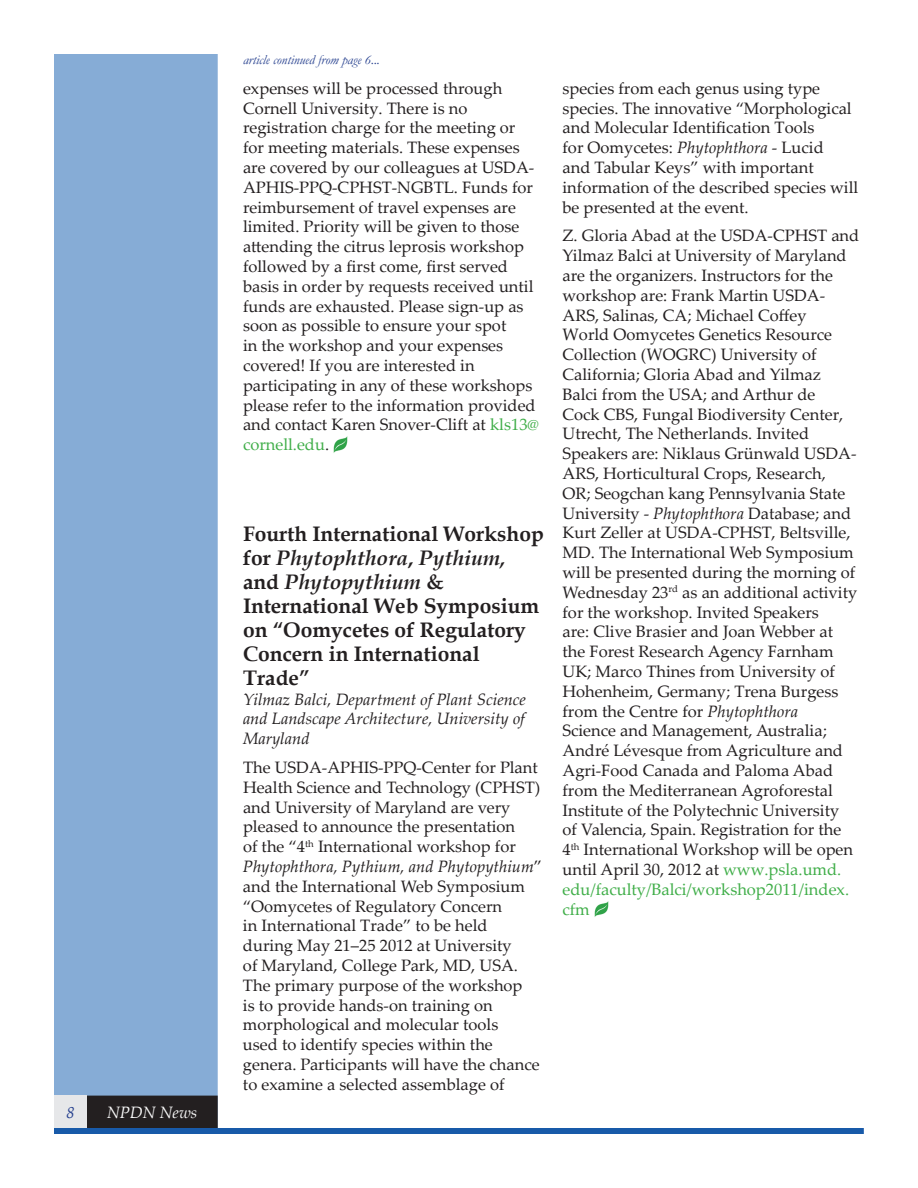
<style>
.page{position:relative;width:918px;height:1188px;background:#fff}
.page>*{position:absolute;margin:0;border:0;box-sizing:border-box;transform-origin:0 0}
.t1{font:700 21px/24px "Book Antiqua";color:#231f20}
.t2{font:16.5px/19.8px "Palatino Linotype";color:#231f20}
.t3{font:italic 16.5px/19.8px "Palatino Linotype";color:#231f20;text-align:justify}
.t4{font:italic 16.5px "Palatino Linotype";color:#fafafa}
.t5{font:italic 16.5px "Palatino Linotype";color:#253f8e}
.t6{font:italic 13.5px "Garamond";color:#253f8e}
.s1{color:#40ae49}
.s2{font-style:italic}
</style>
<div class="page">
<div style="left:54px;top:54px;width:164px;height:1074px;background:#86acd6;border:2px solid #86acd6"></div>
<div style="left:54px;top:1128px;width:810px;height:6px;background:#185aa9"></div>
<div style="left:55px;top:1096px;width:162px;height:31px;background:#231f20"></div>
<div style="left:54px;top:1096px;width:164px;height:32px;border:2px solid #231f20"></div>
<div style="left:54px;top:1096px;width:33px;height:32px;background:#e6e7e9"></div>
<img style="left:333px;top:436px;width:15px;height:17px">
<img style="left:594px;top:901px;width:14px;height:16px">
<p class="t5" style="left:66px;top:1100px;width:10px">8</p>
<p class="t4" style="left:107px;top:1100px;width:92px">NPDN News</p>
<p class="t6" style="left:243px;top:51px;width:138px">article continued from page 6...</p>
<p class="t2" style="left:243px;top:78px;width:297px">expenses will be processed through Cornell University. There is no registration charge for the meeting or for meeting materials. These expenses are covered by our colleagues at USDA-APHIS-PPQ-CPHST-NGBTL. Funds for reimbursement of travel expenses are limited. Priority will be given to those attending the citrus leprosis workshop followed by a first come, first served basis in order by requests received until funds are exhausted. Please sign-up as soon as possible to ensure your spot<br>in the workshop and your expenses covered! If you are interested in participating in any of these workshops please refer to the information provided and contact Karen Snover-Clift at <span class="s1">kls13@ cornell.edu</span>.</p>
<p class="t1" style="left:243px;top:522px;width:302px">Fourth International Workshop for <span class="s2">Phytophthora</span>, <span class="s2">Pythium, </span>and <span class="s2">Phytopythium</span> &amp;<br>International Web Symposium on “Oomycetes of Regulatory<br>Concern in International<br>Trade”</p>
<p class="t3" style="left:243px;top:688px;width:285px">Yilmaz Balci, Department of Plant Science and Landscape Architecture, University of Maryland</p>
<p class="t2" style="left:243px;top:757px;width:301px">The USDA-APHIS-PPQ-Center for Plant Health Science and Technology (CPHST) and University of Maryland are very pleased to announce the presentation<br>of the “4<sup>th</sup> International workshop for <span class="s2">Phytophthora, Pythium, and Phytopythium</span>” and the International Web Symposium “Oomycetes of Regulatory Concern<br>in International Trade” to be held<br>during May 21–25 2012 at University<br>of Maryland, College Park, MD, USA.<br>The primary purpose of the workshop<br>is to provide hands-on training on morphological and molecular tools<br>used to identify species within the genera. Participants will have the chance to examine a selected assemblage of</p>
<p class="t2" style="left:562px;top:78px;width:297px">species from each genus using type species. The innovative “Morphological and Molecular Identification Tools<br>for Oomycetes: <span class="s2">Phytophthora</span> - Lucid<br>and Tabular Keys” with important information of the described species will be presented at the event.</p>
<p class="t2" style="left:562px;top:225px;width:298px">Z. Gloria Abad at the USDA-CPHST and Yilmaz Balci at University of Maryland are the organizers. Instructors for the workshop are: Frank Martin USDA-ARS, Salinas, CA; Michael Coffey<br>World Oomycetes Genetics Resource Collection (WOGRC) University of California; Gloria Abad and Yilmaz Balci from the USA; and Arthur de<br>Cock CBS, Fungal Biodiversity Center, Utrecht, The Netherlands. Invited Speakers are: Niklaus Grünwald USDA-ARS, Horticultural Crops, Research,<br>OR; Seogchan kang Pennsylvania State University - <span class="s2">Phytophthora</span> Database; and Kurt Zeller at USDA-CPHST, Beltsville, MD. The International Web Symposium will be presented during the morning of Wednesday 23<sup>rd</sup> as an additional activity for the workshop. Invited Speakers<br>are: Clive Brasier and Joan Webber at the Forest Research Agency Farnham UK; Marco Thines from University of Hohenheim, Germany; Trena Burgess from the Centre for <span class="s2">Phytophthora<br></span>Science and Management, Australia; André Lévesque from Agriculture and Agri-Food Canada and Paloma Abad from the Mediterranean Agroforestal Institute of the Polytechnic University<br>of Valencia, Spain. Registration for the 4<sup>th</sup> International Workshop will be open until April 30, 2012 at <span class="s1">www.psla.umd. edu/faculty/Balci/workshop2011/index. cfm</span></p>
</div>
